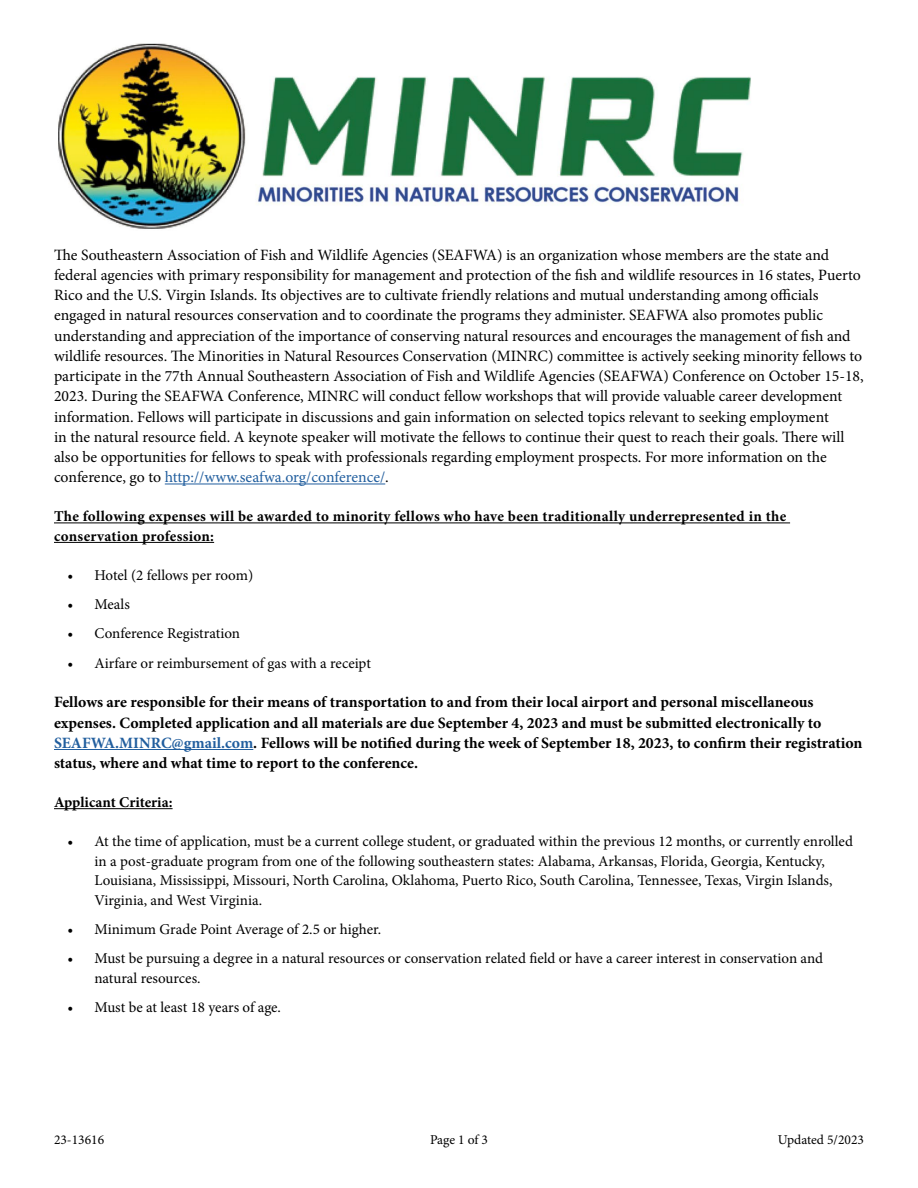
<style>
.page{position:relative;width:918px;height:1188px;background:#fff}
.page>*{position:absolute;margin:0;border:0;box-sizing:border-box;transform-origin:0 0}
.t1{font:15.75px/20.2px "Minion Pro";color:#000}
.t2{font:700 15.75px/20.2px "Minion Pro";color:#000}
.t3{font:15px/19.5px "Minion Pro";color:#000}
.t4{font:700 15px/19.5px "Minion Pro";letter-spacing:.02em;color:#000}
.t5{font:700 15px "Minion Pro";letter-spacing:-.005em;color:#000}
.t6{font:13.5px "Minion Pro";color:#000}
.s1{color:#215e9e}
</style>
<div class="page">
<img style="left:58px;top:43px;width:693px;height:186px">
<hr style="left:165px;top:484px;width:220px;height:1px;background:#215e9e">
<hr style="left:54px;top:523px;width:736px;height:1px;background:#000">
<hr style="left:54px;top:542px;width:160px;height:1px;background:#000">
<hr style="left:54px;top:749px;width:199px;height:1px;background:#215e9e">
<hr style="left:54px;top:808px;width:119px;height:1px;background:#000">
<p class="t1" style="left:54px;top:245px;width:811px">The Southeastern Association of Fish and Wildlife Agencies (SEAFWA) is an organization whose members are the state and federal agencies with primary responsibility for management and protection of the fish and wildlife resources in 16 states, Puerto Rico and the U.S. Virgin Islands. Its objectives are to cultivate friendly relations and mutual understanding among officials engaged in natural resources conservation and to coordinate the programs they administer. SEAFWA also promotes public understanding and appreciation of the importance of conserving natural resources and encourages the management of fish and wildlife resources. The Minorities in Natural Resources Conservation (MINRC) committee is actively seeking minority fellows to participate in the 77th Annual Southeastern Association of Fish and Wildlife Agencies (SEAFWA) Conference on October 15-18, 2023. During the SEAFWA Conference, MINRC will conduct fellow workshops that will provide valuable career development information. Fellows will participate in discussions and gain information on selected topics relevant to seeking employment<br>in the natural resource field. A keynote speaker will motivate the fellows to continue their quest to reach their goals. There will also be opportunities for fellows to speak with professionals regarding employment prospects. For more information on the conference, go to <span class="s1">http://www.seafwa.org/conference/</span>.</p>
<p class="t4" style="left:54px;top:507px;width:734px">The following expenses will be awarded to minority fellows who have been traditionally underrepresented in the conservation profession:</p>
<p class="t3" style="left:68px;top:565px;width:187px">• Hotel (2 fellows per room)</p>
<p class="t3" style="left:68px;top:595px;width:64px">• Meals</p>
<p class="t3" style="left:68px;top:624px;width:174px">• Conference Registration</p>
<p class="t3" style="left:68px;top:653px;width:304px">• Airfare or reimbursement of gas with a receipt</p>
<p class="t2" style="left:54px;top:692px;width:810px">Fellows are responsible for their means of transportation to and from their local airport and personal miscellaneous expenses. Completed application and all materials are due September 4, 2023 and must be submitted electronically to <span class="s1">SEAFWA.MINRC@gmail.com</span>. Fellows will be notified during the week of September 18, 2023, to confirm their registration status, where and what time to report to the conference.</p>
<p class="t5" style="left:54px;top:792px;width:120px">Applicant Criteria:</p>
<p class="t3" style="left:94px;top:832px;width:760px;text-indent:-27px">• At the time of application, must be a current college student, or graduated within the previous 12 months, or currently enrolled in a post-graduate program from one of the following southeastern states: Alabama, Arkansas, Florida, Georgia, Kentucky, Louisiana, Mississippi, Missouri, North Carolina, Oklahoma, Puerto Rico, South Carolina, Tennessee, Texas, Virgin Islands, Virginia, and West Virginia.</p>
<p class="t3" style="left:68px;top:919px;width:315px">• Minimum Grade Point Average of 2.5 or higher.</p>
<p class="t3" style="left:94px;top:949px;width:730px;text-indent:-27px">• Must be pursuing a degree in a natural resources or conservation related field or have a career interest in conservation and natural resources.</p>
<p class="t3" style="left:68px;top:997px;width:215px">• Must be at least 18 years of age.</p>
<p class="t6" style="left:54px;top:1130px;width:52px">23-13616</p>
<p class="t6" style="left:430px;top:1130px;width:59px">Page 1 of 3</p>
<p class="t6" style="left:778px;top:1130px;width:88px">Updated 5/2023</p>
</div>
